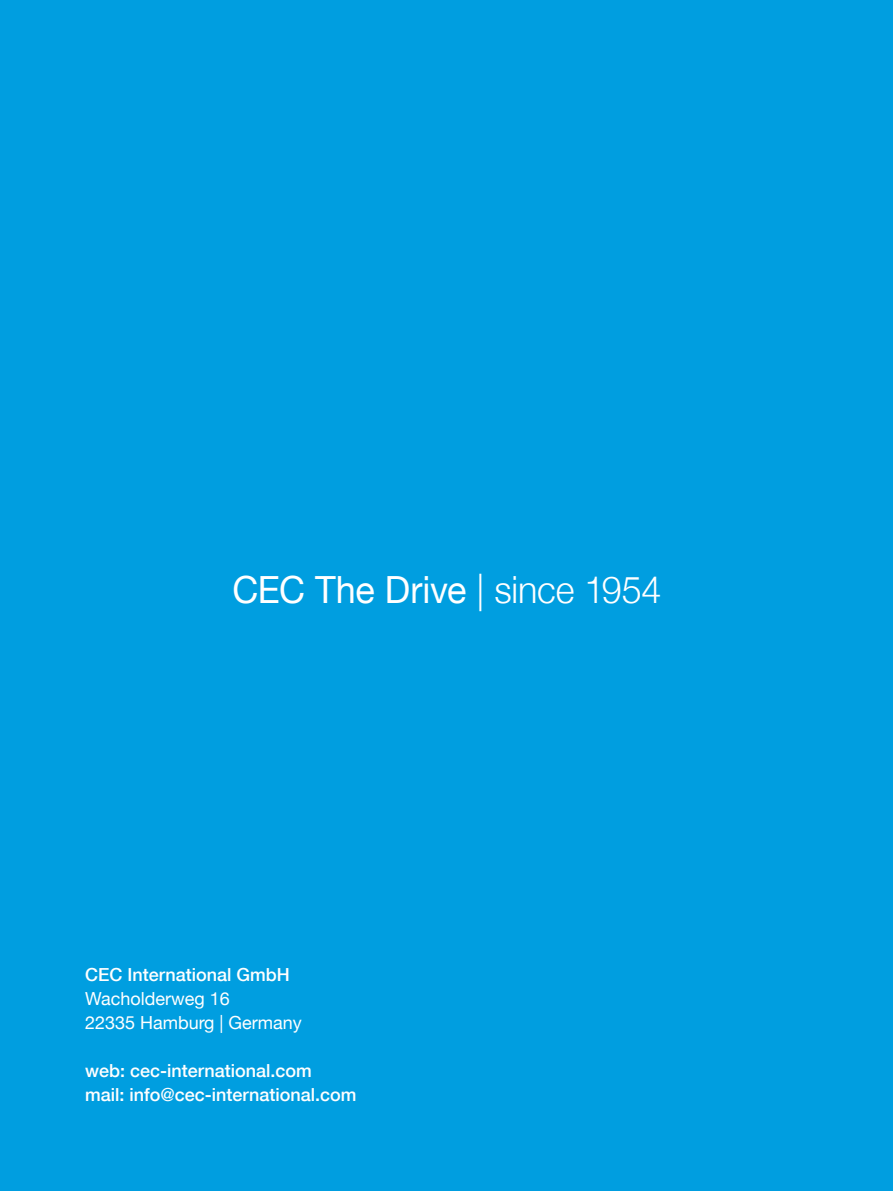
<style>
.page{position:relative;width:893px;height:1191px;background:#009ee0}
.page>*{position:absolute;margin:0;border:0;box-sizing:border-box;transform-origin:0 0}
.t1{font:37.5px "Helvetica Neue";letter-spacing:-.01em;color:#fff;scale:.96 1}
.t2{font:500 18px/24px "Helvetica Neue";color:#fff}
.t3{font:18px/24px "Helvetica Neue";color:#fff}
.s1{font-weight:300}
</style>
<div class="page">
<h1 class="t1" style="left:232px;top:557px;width:448px">CEC The Drive <span class="s1">| since 1954</span></h1>
<p class="t2" style="left:85px;top:962px;width:206px">CEC International GmbH</p>
<p class="t3" style="left:85px;top:985px;width:218px">Wacholderweg 16<br>22335 Hamburg | Germany</p>
<p class="t2" style="left:85px;top:1058px;width:273px">web: cec-international.com<br>mail: info@cec-international.com</p>
</div>
